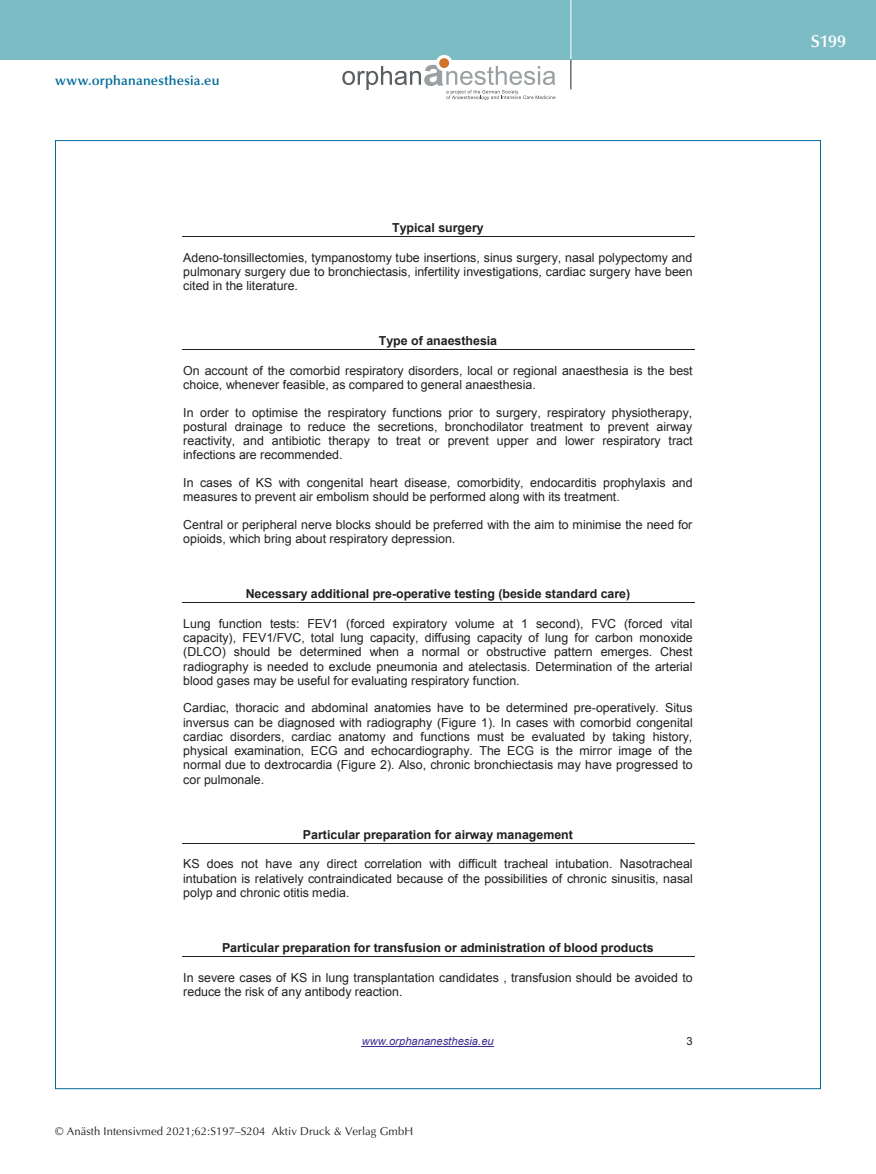
<style>
.page{position:relative;width:876px;height:1174px;background:#fff}
.page>*{position:absolute;margin:0;border:0;box-sizing:border-box;transform-origin:0 0}
.t1{font:600 17.25px "Optima";color:#fff}
.t2{font:600 13.5px "Optima";letter-spacing:.015em;color:#006b98}
.t3{font:12.45px/14.2px "Arial";color:#231f20;text-align:justify}
.t4{font:700 12.45px "Arial";color:#231f20}
.t5{font:11.25px "Optima";letter-spacing:.005em;color:#231f20}
.t6{font:italic 11.25px "Arial";color:#3c2f92}
.t7{font:11.25px "Arial";color:#231f20}
</style>
<div class="page">
<div style="left:0;top:0;width:876px;height:60px;background:#7cbcc5"></div>
<hr style="left:571px;top:0;width:1px;height:60px;background:#fff">
<svg style="left:571px;top:60px;width:1px;height:29px"></svg>
<svg style="left:436px;top:55px;width:16px;height:16px"></svg>
<div style="left:439px;top:58px;width:10px;height:10px;background:#d0732a;border-radius:50%"></div>
<svg style="left:342px;top:65px;width:213px;height:35px"></svg>
<hr style="left:362px;top:1045px;width:132px;height:1px;background:#3c2f92">
<hr style="left:182px;top:236px;width:512px;height:1px;background:#231f20">
<hr style="left:182px;top:349px;width:512px;height:1px;background:#231f20">
<hr style="left:182px;top:602px;width:512px;height:1px;background:#231f20">
<hr style="left:182px;top:843px;width:512px;height:1px;background:#231f20">
<hr style="left:182px;top:956px;width:512px;height:1px;background:#231f20">
<p class="t2" style="left:55px;top:73px;width:166px">www.orphananesthesia.eu</p>
<p class="t4" style="left:392px;top:220px;width:93px">Typical surgery</p>
<p class="t3" style="left:183px;top:250px;width:511px">Adeno-tonsillectomies, tympanostomy tube insertions, sinus surgery, nasal polypectomy and pulmonary surgery due to bronchiectasis, infertility investigations, cardiac surgery have been cited in the literature.</p>
<p class="t4" style="left:379px;top:333px;width:120px">Type of anaesthesia</p>
<p class="t3" style="left:183px;top:364px;width:511px">On account of the comorbid respiratory disorders, local or regional anaesthesia is the best choice, whenever feasible, as compared to general anaesthesia.</p>
<p class="t3" style="left:183px;top:405px;width:511px">In order to optimise the respiratory functions prior to surgery, respiratory physiotherapy, postural drainage to reduce the secretions, bronchodilator treatment to prevent airway reactivity, and antibiotic therapy to treat or prevent upper and lower respiratory tract infections are recommended.</p>
<p class="t3" style="left:183px;top:476px;width:511px">In cases of KS with congenital heart disease, comorbidity, endocarditis prophylaxis and measures to prevent air embolism should be performed along with its treatment.</p>
<p class="t3" style="left:183px;top:517px;width:511px">Central or peripheral nerve blocks should be preferred with the aim to minimise the need for opioids, which bring about respiratory depression.</p>
<p class="t4" style="left:246px;top:586px;width:386px">Necessary additional pre-operative testing (beside standard care)</p>
<p class="t3" style="left:183px;top:616px;width:511px">Lung function tests: FEV1 (forced expiratory volume at 1 second), FVC (forced vital capacity), FEV1/FVC, total lung capacity, diffusing capacity of lung for carbon monoxide (DLCO) should be determined when a normal or obstructive pattern emerges. Chest radiography is needed to exclude pneumonia and atelectasis. Determination of the arterial blood gases may be useful for evaluating respiratory function.</p>
<p class="t3" style="left:183px;top:701px;width:511px">Cardiac, thoracic and abdominal anatomies have to be determined pre-operatively. Situs inversus can be diagnosed with radiography (Figure 1). In cases with comorbid congenital cardiac disorders, cardiac anatomy and functions must be evaluated by taking history, physical examination, ECG and echocardiography. The ECG is the mirror image of the normal due to dextrocardia (Figure 2). Also, chronic bronchiectasis may have progressed to cor pulmonale.</p>
<p class="t4" style="left:303px;top:826px;width:271px">Particular preparation for airway management</p>
<p class="t3" style="left:183px;top:857px;width:511px">KS does not have any direct correlation with difficult tracheal intubation. Nasotracheal intubation is relatively contraindicated because of the possibilities of chronic sinusitis, nasal polyp and chronic otitis media.</p>
<p class="t4" style="left:222px;top:939px;width:433px">Particular preparation for transfusion or administration of blood products</p>
<p class="t3" style="left:183px;top:970px;width:511px">In severe cases of KS in lung transplantation candidates , transfusion should be avoided to reduce the risk of any antibody reaction.</p>
<p class="t6" style="left:362px;top:1033px;width:134px">www.orphananesthesia.eu</p>
<p class="t7" style="left:686px;top:1033px;width:8px">3</p>
<p class="t5" style="left:55px;top:1125px;width:359px">© Anästh Intensivmed 2021;62:S197–S204 Aktiv Druck &amp; Verlag GmbH</p>
<h1 class="t1" style="left:811px;top:31px;width:37px">S199</h1>
</div>
